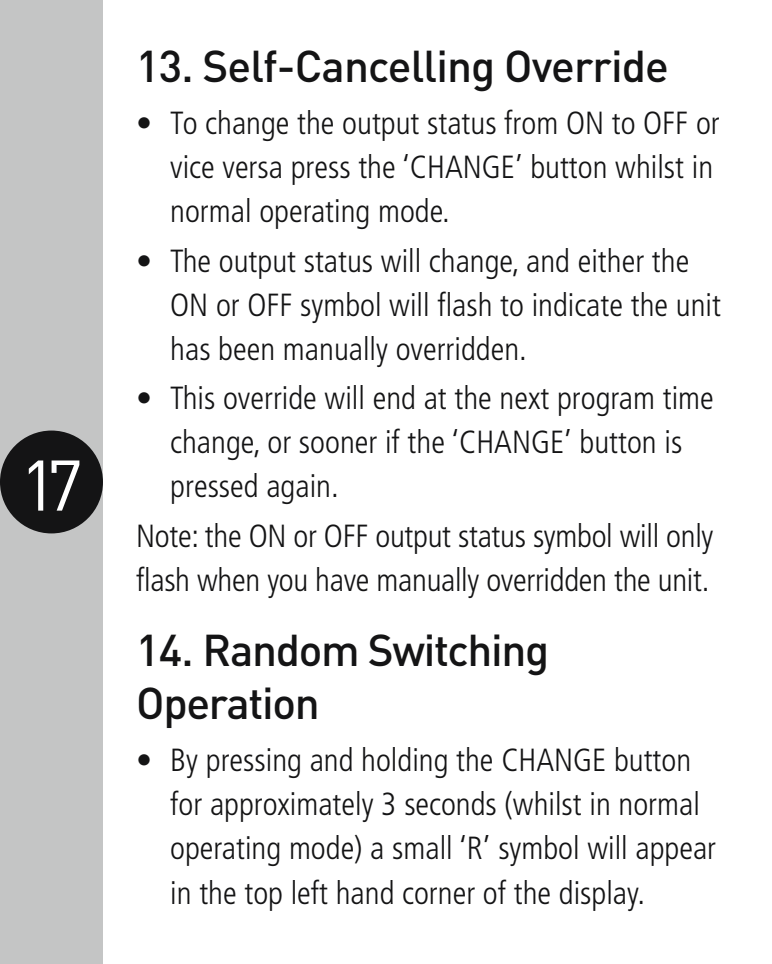
<style>
.page{position:relative;width:772px;height:964px;background:#fff}
.page>*{position:absolute;margin:0;border:0;box-sizing:border-box;transform-origin:0 0}
.t1{font:70.4px "DIN";color:#fff}
.t2{font:500 44px/52.8px "DIN";letter-spacing:-.03em;color:#141415}
.t3{font:300 condensed 32px/44px "Frutiger LT";color:#141415}
</style>
<div class="page">
<div style="left:0;top:0;width:103px;height:964px;background:#c4c5c5"></div>
<div style="left:0;top:430px;width:103px;height:103px;background:#141415;border-radius:50%"></div>
<h1 class="t1" style="left:20px;top:441px;width:64px">17</h1>
<h2 class="t2" style="left:136px;top:38px;width:534px">13. Self-Cancelling Override</h2>
<p class="t3" style="left:170px;top:101px;width:550px;text-indent:-34px">• To change the output status from ON to OFF or vice versa press the ‘CHANGE’ button whilst in normal operating mode.</p>
<p class="t3" style="left:170px;top:239px;width:551px;text-indent:-34px">• The output status will change, and either the<br>ON or OFF symbol will flash to indicate the unit has been manually overridden.</p>
<p class="t3" style="left:170px;top:377px;width:544px;text-indent:-34px">• This override will end at the next program time change, or sooner if the ‘CHANGE’ button is pressed again.</p>
<p class="t3" style="left:136px;top:514px;width:578px">Note: the ON or OFF output status symbol will only flash when you have manually overridden the unit.</p>
<h2 class="t2" style="left:136px;top:622px;width:414px">14. Random Switching<br>Operation</h2>
<p class="t3" style="left:170px;top:739px;width:547px;text-indent:-34px">• By pressing and holding the CHANGE button for approximately 3 seconds (whilst in normal operating mode) a small ‘R’ symbol will appear in the top left hand corner of the display.</p>
</div>
